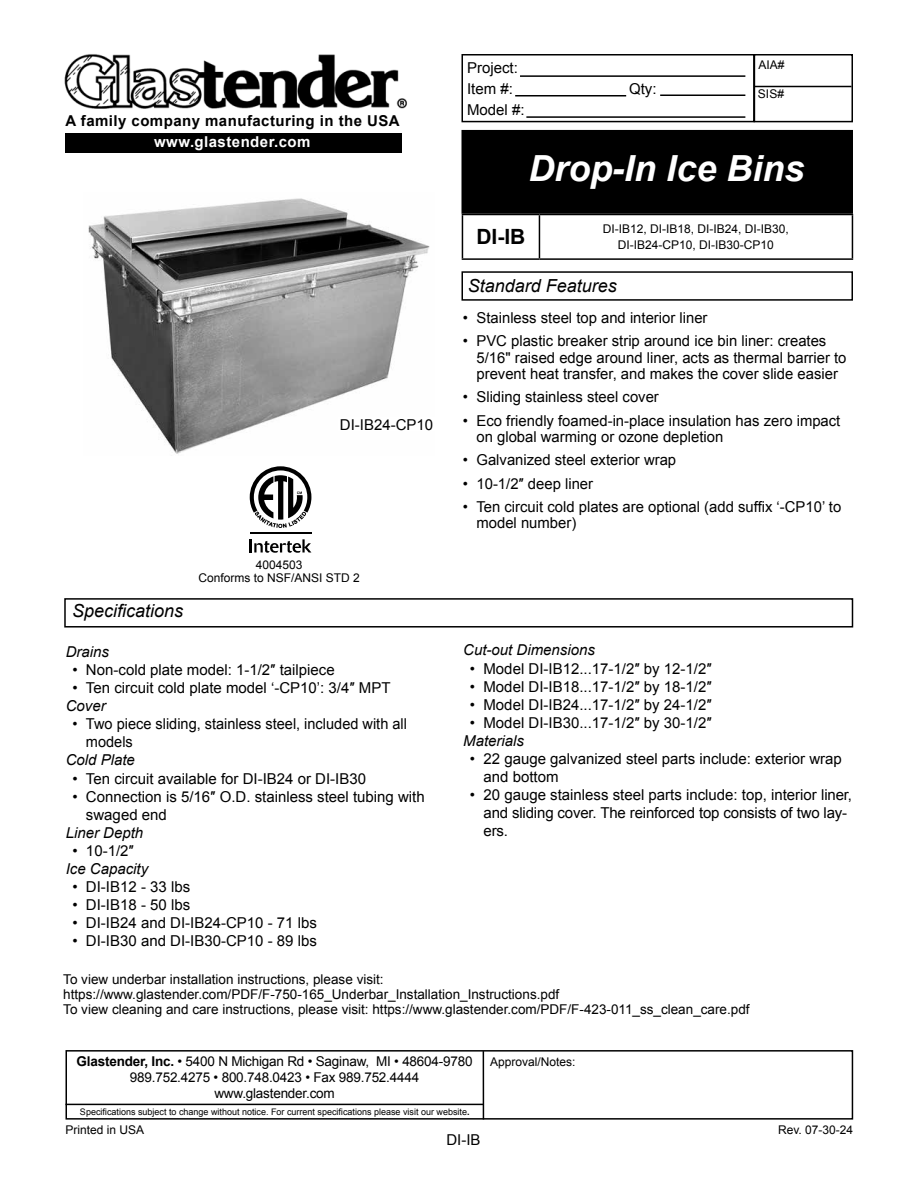
<style>
.page{position:relative;width:918px;height:1188px;background:#fff}
.page>*{position:absolute;margin:0;border:0;box-sizing:border-box;transform-origin:0 0}
.t1{font:italic 700 36px "Arial";color:#fff}
.t2{font:700 21px "Arial";color:#000}
.t3{font:italic 18px "Arial";color:#000}
.t4{font:15px/16.5px "Arial";color:#000}
.t5{font:italic 15px "Arial";color:#000}
.t6{font:700 15px "Arial";letter-spacing:.03em;color:#000}
.t7{font:700 15px "Arial";letter-spacing:.03em;color:#fff}
.t8{font:13.5px/16.2px "Arial";color:#000;text-align:center}
.t9{font:12px/16.5px "Arial";color:#000;text-align:center}
.t10{font:9px "Arial";color:#000}
.s1{font-weight:700}
</style>
<div class="page">
<div style="left:462px;top:131px;width:390px;height:82px;background:#000"></div>
<div style="left:461px;top:130px;width:392px;height:84px;border:2px solid #000"></div>
<div style="left:65px;top:1050px;width:788px;height:70px;border:2px solid #000"></div>
<hr style="left:483px;top:1051px;width:1px;height:68px;background:#000">
<hr style="left:65px;top:1104px;width:418px;height:1px;background:#000">
<div style="left:461px;top:54px;width:294px;height:68px;border:2px solid #000"></div>
<hr style="left:520px;top:75px;width:225px;height:2px;background:#000">
<hr style="left:515px;top:95px;width:111px;height:1px;background:#000">
<hr style="left:660px;top:94px;width:85px;height:2px;background:#000">
<hr style="left:526px;top:116px;width:219px;height:2px;background:#000">
<div style="left:754px;top:54px;width:99px;height:68px;border:2px solid #000"></div>
<hr style="left:754px;top:86px;width:97px;height:1px;background:#000">
<img style="left:64px;top:54px;width:343px;height:55px">
<div style="left:65px;top:133px;width:337px;height:20px;background:#000"></div>
<div style="left:461px;top:271px;width:392px;height:30px;border:2px solid #000"></div>
<hr style="left:462px;top:214px;width:77px;height:1px;background:#000">
<hr style="left:462px;top:215px;width:1px;height:43px;background:#000">
<hr style="left:539px;top:214px;width:314px;height:1px;background:#000">
<hr style="left:539px;top:215px;width:1px;height:43px;background:#000">
<hr style="left:852px;top:215px;width:1px;height:43px;background:#000">
<hr style="left:462px;top:258px;width:77px;height:2px;background:#000">
<hr style="left:539px;top:258px;width:314px;height:2px;background:#000">
<img style="left:88px;top:198px;width:342px;height:256px">
<div style="left:338px;top:417px;width:97px;height:14px;background:#fff"></div>
<svg style="left:250px;top:539px;width:61px;height:14px"></svg>
<hr style="left:250px;top:533px;width:61px;height:1px;background:#000">
<svg style="left:250px;top:466px;width:61px;height:62px"></svg>
<div style="left:64px;top:598px;width:789px;height:30px;border:2px solid #000"></div>
<p class="t6" style="left:66px;top:110px;width:336px">A family company manufacturing in the USA</p>
<p class="t7" style="left:154px;top:131px;width:158px">www.glastender.com</p>
<p class="t4" style="left:340px;top:416px;width:95px">DI-IB24-CP10</p>
<p class="t3" style="left:72px;top:599px;width:113px">Specifications</p>
<p class="t9" style="left:199px;top:558px;width:163px;line-height:13.5px">4004503<br>Conforms to NSF/ANSI STD 2</p>
<p class="t5" style="left:66px;top:642px;width:45px">Drains</p>
<p class="t4" style="left:72px;top:662px;width:264px">• Non-cold plate model: 1-1/2″ tailpiece</p>
<p class="t4" style="left:72px;top:680px;width:320px">• Ten circuit cold plate model ‘-CP10’: 3/4″ MPT</p>
<p class="t5" style="left:66px;top:696px;width:42px">Cover</p>
<p class="t4" style="left:86px;top:715px;width:323px;line-height:18px;text-indent:-14px">• Two piece sliding, stainless steel, included with all models</p>
<p class="t5" style="left:66px;top:750px;width:71px">Cold Plate</p>
<p class="t4" style="left:72px;top:770px;width:295px">• Ten circuit available for DI-IB24 or DI-IB30</p>
<p class="t4" style="left:86px;top:787px;width:340px;line-height:18px;text-indent:-14px">• Connection is 5/16″ O.D. stainless steel tubing with swaged end</p>
<p class="t5" style="left:66px;top:823px;width:79px">Liner Depth</p>
<p class="t4" style="left:72px;top:842px;width:63px">• 10-1/2″</p>
<p class="t5" style="left:66px;top:859px;width:84px">Ice Capacity</p>
<p class="t4" style="left:72px;top:879px;width:119px">• DI-IB12 - 33 lbs</p>
<p class="t4" style="left:72px;top:897px;width:119px">• DI-IB18 - 50 lbs</p>
<p class="t4" style="left:72px;top:915px;width:246px">• DI-IB24 and DI-IB24-CP10 - 71 lbs</p>
<p class="t4" style="left:72px;top:933px;width:246px">• DI-IB30 and DI-IB30-CP10 - 89 lbs</p>
<p class="t4" style="left:467px;top:57px;width:52px;line-height:21px">Project:<br>Item #:</p>
<p class="t4" style="left:467px;top:101px;width:59px">Model #:</p>
<p class="t4" style="left:629px;top:80px;width:29px">Qty:</p>
<p class="t9" style="left:758px;top:56px;width:28px">AIA#</p>
<p class="t9" style="left:758px;top:86px;width:28px">SIS#</p>
<h1 class="t1" style="left:528px;top:145px;width:278px">Drop-In Ice Bins</h1>
<h2 class="t2" style="left:476px;top:223px;width:50px">DI-IB</h2>
<p class="t9" style="left:603px;top:221px;width:188px">DI-IB12, DI-IB18, DI-IB24, DI-IB30,<br>DI-IB24-CP10, DI-IB30-CP10</p>
<p class="t3" style="left:468px;top:274px;width:151px">Standard Features</p>
<p class="t4" style="left:463px;top:310px;width:246px">• Stainless steel top and interior liner</p>
<p class="t4" style="left:476px;top:333px;width:372px;text-indent:-13px">• PVC plastic breaker strip around ice bin liner: creates<br>5/16ʺ raised edge around liner, acts as thermal barrier to prevent heat transfer, and makes the cover slide easier</p>
<p class="t4" style="left:463px;top:389px;width:197px">• Sliding stainless steel cover</p>
<p class="t4" style="left:476px;top:412px;width:365px;text-indent:-13px">• Eco friendly foamed-in-place insulation has zero impact on global warming or ozone depletion</p>
<p class="t4" style="left:463px;top:452px;width:215px">• Galvanized steel exterior wrap</p>
<p class="t4" style="left:463px;top:475px;width:132px">• 10-1/2″ deep liner</p>
<p class="t4" style="left:476px;top:499px;width:366px;text-indent:-13px">• Ten circuit cold plates are optional (add suffix ‘-CP10’ to model number)</p>
<p class="t5" style="left:463px;top:641px;width:133px">Cut-out Dimensions</p>
<p class="t4" style="left:470px;top:660px;width:243px">• Model DI-IB12...17-1/2″ by 12-1/2″</p>
<p class="t4" style="left:470px;top:678px;width:243px">• Model DI-IB18...17-1/2″ by 18-1/2″</p>
<p class="t4" style="left:470px;top:696px;width:243px">• Model DI-IB24...17-1/2″ by 24-1/2″</p>
<p class="t4" style="left:470px;top:714px;width:243px">• Model DI-IB30...17-1/2″ by 30-1/2″</p>
<p class="t5" style="left:463px;top:731px;width:62px">Materials</p>
<p class="t4" style="left:483px;top:750px;width:360px;line-height:18px;text-indent:-14px">• 22 gauge galvanized steel parts include: exterior wrap and bottom</p>
<p class="t4" style="left:483px;top:786px;width:370px;line-height:18.1px;text-indent:-14px">• 20 gauge stainless steel parts include: top, interior liner, and sliding cover. The reinforced top consists of two lay&shy;ers.</p>
<p class="t8" style="left:63px;top:972px;width:688px;line-height:15px;text-align:left">To view underbar installation instructions, please visit: https://www.glastender.com/PDF/F-750-165_Underbar_Installation_Instructions.pdf<br>To view cleaning and care instructions, please visit: https://www.glastender.com/PDF/F-423-011_ss_clean_care.pdf</p>
<p class="t8" style="left:77px;top:1053px;width:397px"><span class="s1">Glastender, Inc.</span> • 5400 N Michigan Rd • Saginaw, MI • 48604-9780<br>989.752.4275 • 800.748.0423 • Fax 989.752.4444 www.glastender.com</p>
<p class="t9" style="left:490px;top:1054px;width:87px">Approval/Notes:</p>
<p class="t10" style="left:80px;top:1106px;width:391px">Specifications subject to change without notice. For current specifications please visit our website<span class="s1">.</span></p>
<p class="t9" style="left:65px;top:1122px;width:80px">Printed in USA</p>
<p class="t4" style="left:446px;top:1132px;width:36px">DI-IB</p>
<p class="t9" style="left:778px;top:1122px;width:77px">Rev. 07-30-24</p>
</div>
